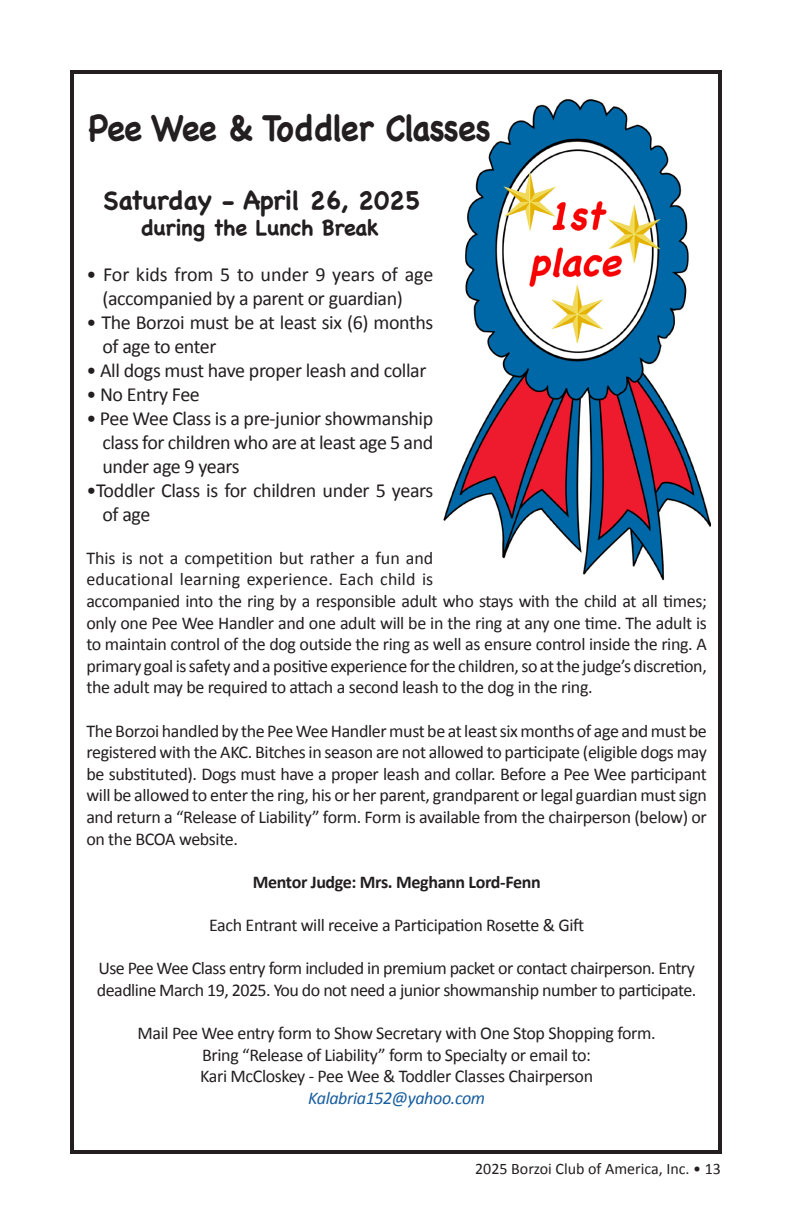
<style>
.page{position:relative;width:792px;height:1224px;background:#fff}
.page>*{position:absolute;margin:0;border:0;box-sizing:border-box;transform-origin:0 0}
.Executive_names{font:700 36px "Chalkboard";letter-spacing:-.03em;color:#231f20;scale:.92 1}
.Executive_names-2{font:700 26px "Chalkboard";letter-spacing:-.02em;color:#231f20}
.Executive_names-3{font:700 22px "Chalkboard";letter-spacing:-.02em;color:#231f20}
.Executive_names-4{font:20px/24px "Calibri";letter-spacing:-.02em;color:#231f20}
.Executive_names-5{font:18px/21.6px "Calibri";letter-spacing:-.02em;color:#231f20}
.Executive_names-6{font:700 18px "Calibri";letter-spacing:-.02em;color:#231f20}
.Executive_names-7{font:italic 18px "Calibri";letter-spacing:-.02em;color:#175d9e}
.t1{font:16px "Calibri";color:#231f20}
</style>
<div class="page">
<img style="left:443px;top:99px;width:268px;height:482px">
<div style="left:70px;top:70px;width:652px;height:1084px;border:4px solid #231f20"></div>
<p class="Executive_names" style="left:89px;top:107px;width:439px">Pee Wee &amp; Toddler Classes</p>
<p class="Executive_names-2" style="left:103px;top:185px;width:319px">Saturday - April 26, 2025</p>
<p class="Executive_names-3" style="left:141px;top:215px;width:240px">during the Lunch Break</p>
<p class="Executive_names-4" style="left:102px;top:261px;width:333px;text-indent:-16px">• For kids from 5 to under 9 years of age (accompanied by a parent or guardian)</p>
<p class="Executive_names-4" style="left:102px;top:309px;width:332px;text-indent:-16px">• The Borzoi must be at least six (6) months of age to enter</p>
<p class="Executive_names-4" style="left:86px;top:357px;width:341px">• All dogs must have proper leash and collar</p>
<p class="Executive_names-4" style="left:86px;top:381px;width:115px">• No Entry Fee</p>
<p class="Executive_names-4" style="left:102px;top:405px;width:332px;text-align:justify;text-indent:-16px">• Pee Wee Class is a pre-junior showmanship class for children who are at least age 5 and under age 9 years</p>
<p class="Executive_names-4" style="left:102px;top:477px;width:332px;text-indent:-16px">•Toddler Class is for children under 5 years of age</p>
<p class="Executive_names-5" style="left:86px;top:547px;width:622px">This is not a competition but rather a fun and<br>educational learning experience. Each child is<br>accompanied into the ring by a responsible adult who stays with the child at all times; only one Pee Wee Handler and one adult will be in the ring at any one time. The adult is to maintain control of the dog outside the ring as well as ensure control inside the ring. A primary goal is safety and a positive experience for the children, so at the judge’s discretion, the adult may be required to attach a second leash to the dog in the ring.</p>
<p class="Executive_names-5" style="left:86px;top:719px;width:622px;text-align:justify">The Borzoi handled by the Pee Wee Handler must be at least six months of age and must be registered with the AKC. Bitches in season are not allowed to participate (eligible dogs may be substituted). Dogs must have a proper leash and collar. Before a Pee Wee participant will be allowed to enter the ring, his or her parent, grandparent or legal guardian must sign and return a “Release of Liability” form. Form is available from the chairperson (below) or on the BCOA website.</p>
<p class="Executive_names-6" style="left:253px;top:869px;width:289px">Mentor Judge: Mrs. Meghann Lord-Fenn</p>
<p class="Executive_names-5" style="left:209px;top:914px;width:377px">Each Entrant will receive a Participation Rosette &amp; Gift</p>
<p class="Executive_names-5" style="left:97px;top:957px;width:601px">Use Pee Wee Class entry form included in premium packet or contact chairperson. Entry deadline March 19, 2025. You do not need a junior showmanship number to participate.</p>
<p class="Executive_names-5" style="left:138px;top:1022px;width:520px">Mail Pee Wee entry form to Show Secretary with One Stop Shopping form.</p>
<p class="Executive_names-5" style="left:202px;top:1043px;width:390px">Bring “Release of Liability” form to Specialty or email to:</p>
<p class="Executive_names-5" style="left:200px;top:1065px;width:395px">Kari McCloskey - Pee Wee &amp; Toddler Classes Chairperson</p>
<p class="Executive_names-7" style="left:308px;top:1085px;width:179px">Kalabria152@yahoo.com</p>
<p class="t1" style="left:475px;top:1158px;width:247px">2025 Borzoi Club of America, Inc. • 13</p>
</div>
